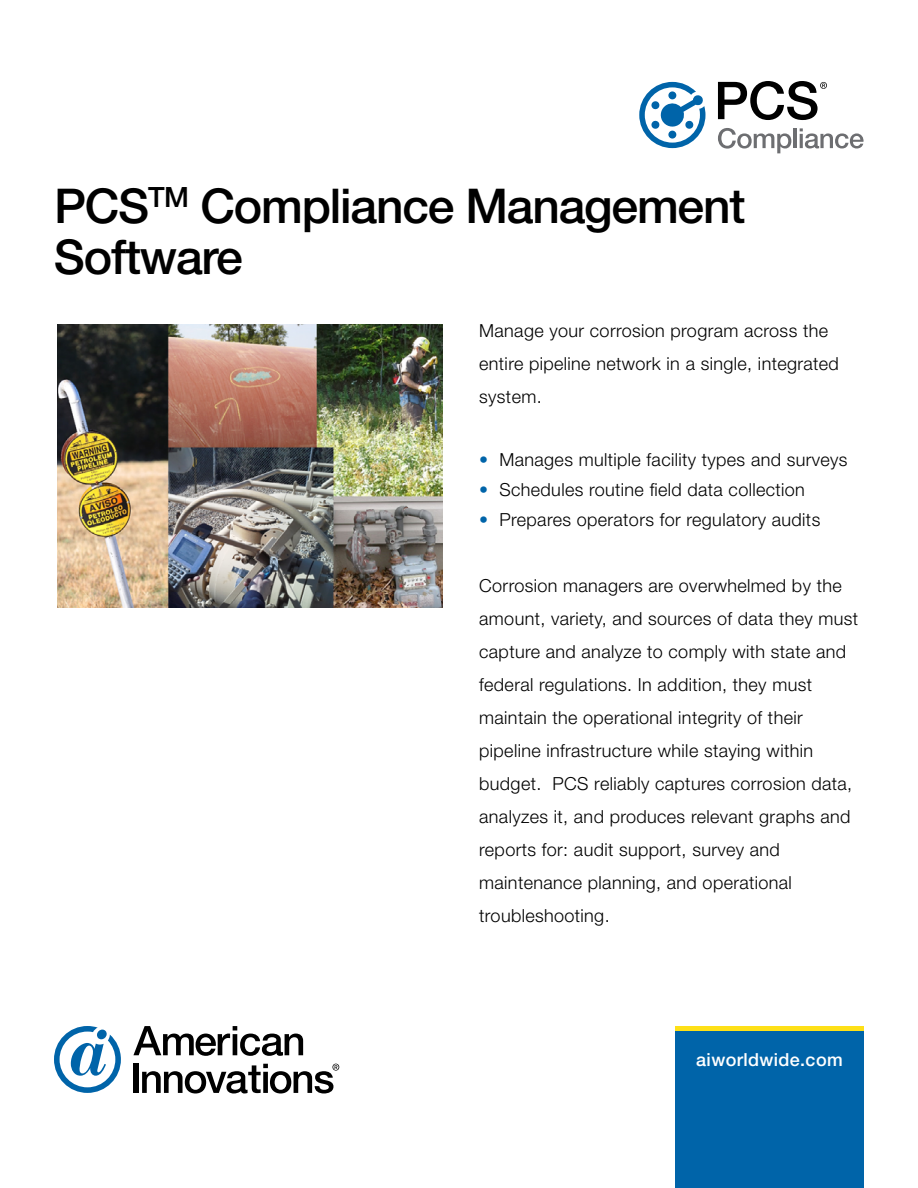
<style>
.page{position:relative;width:918px;height:1188px;background:#fff}
.page>*{position:absolute;margin:0;border:0;box-sizing:border-box;transform-origin:0 0}
.t1{font:500 48px/51px "Helvetica Neue LT Std";letter-spacing:-.025em;color:#000}
.t2{font:300 18px/33px "Helvetica Neue LT Std";letter-spacing:.02em;color:#000}
.t3{font:500 18px "Helvetica Neue LT Std";letter-spacing:.02em;color:#fff}
.s1{color:#0064a9}
</style>
<div class="page">
<div style="left:675px;top:1030px;width:189px;height:158px;background:#0064a9"></div>
<svg style="left:133px;top:1026px;width:170px;height:30px"></svg>
<div style="left:133px;top:1064px;width:6px;height:29px;background:#000"></div>
<svg style="left:54px;top:1026px;width:67px;height:67px"></svg>
<div style="left:97px;top:1030px;width:10px;height:9px;background:#0064a9;border-radius:50%"></div>
<svg style="left:142px;top:1064px;width:197px;height:30px"></svg>
<hr style="left:675px;top:1026px;width:189px;height:4px;background:#fee017">
<svg style="left:639px;top:82px;width:66px;height:66px"></svg>
<svg style="left:718px;top:128px;width:73px;height:25px"></svg>
<hr style="left:794px;top:128px;width:3px;height:20px;background:#6d6e71">
<svg style="left:800px;top:128px;width:64px;height:21px"></svg>
<svg style="left:718px;top:81px;width:109px;height:39px"></svg>
<img style="left:57px;top:324px;width:385px;height:284px">
<h1 class="t1" style="left:54px;top:180px;width:693px">PCS<sup>TM</sup> Compliance Management<br>Software</h1>
<p class="t2" style="left:479px;top:314px;width:361px">Manage your corrosion program across the entire pipeline network in a single, integrated system.</p>
<p class="t2" style="left:479px;top:443px;width:370px"><span class="s1">•</span> Manages multiple facility types and surveys</p>
<p class="t2" style="left:479px;top:473px;width:327px"><span class="s1">•</span> Schedules routine field data collection</p>
<p class="t2" style="left:479px;top:503px;width:343px"><span class="s1">•</span> Prepares operators for regulatory audits</p>
<p class="t2" style="left:479px;top:569px;width:380px">Corrosion managers are overwhelmed by the amount, variety, and sources of data they must capture and analyze to comply with state and federal regulations. In addition, they must maintain the operational integrity of their pipeline infrastructure while staying within budget. PCS reliably captures corrosion data, analyzes it, and produces relevant graphs and reports for: audit support, survey and maintenance planning, and operational troubleshooting.</p>
<p class="t3" style="left:696px;top:1049px;width:148px">aiworldwide.com</p>
</div>
